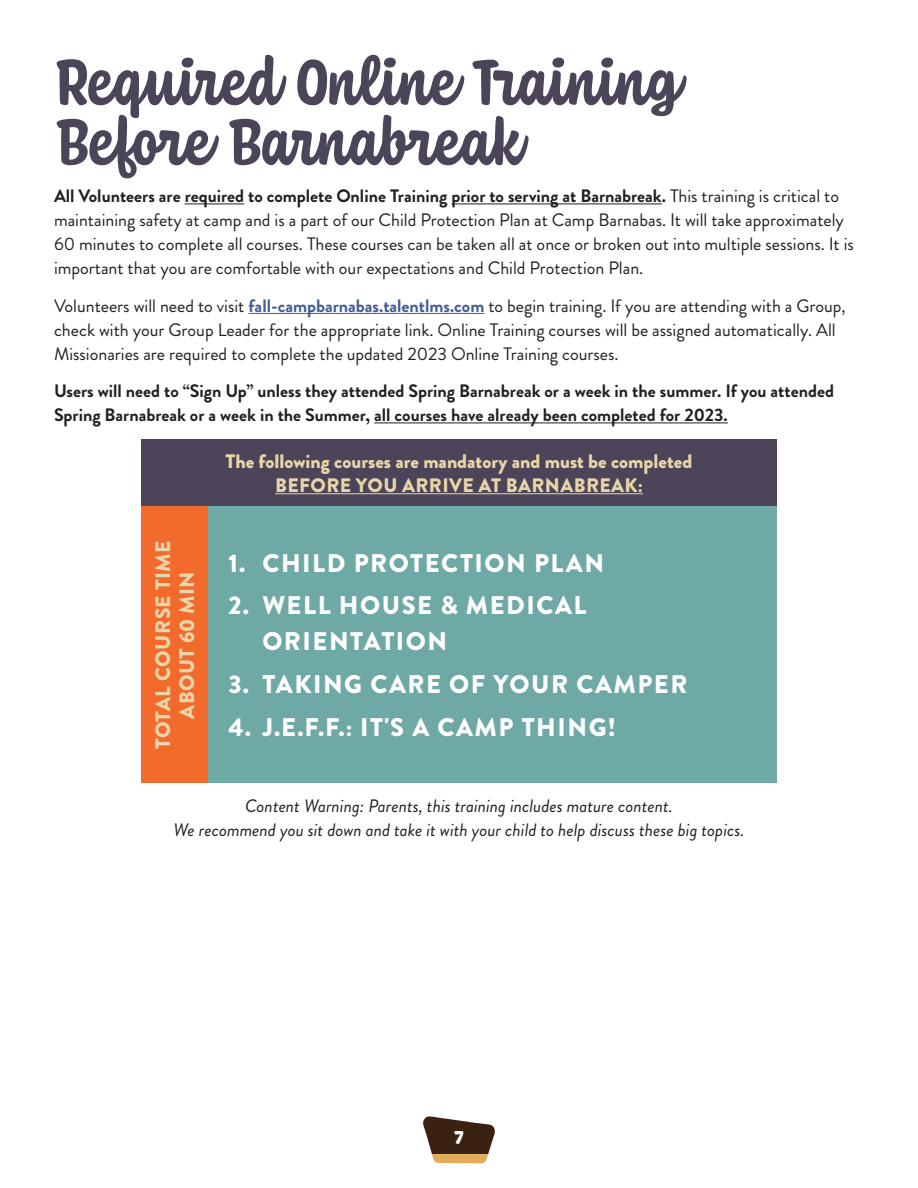
<style>
.page{position:relative;width:918px;height:1188px;background:#fff}
.page>*{position:absolute;margin:0;border:0;box-sizing:border-box;transform-origin:0 0}
.Fun_Header{font:700 67.5px/60px "Coniferous";letter-spacing:.015em;color:#4c4458}
.t1{font:900 25.5px/36px "Brandon Grotesque";letter-spacing:.06em;color:#fff}
.Copy{font:900 21px/24px "Brandon Grotesque";letter-spacing:.02em;color:#e8d5a9;text-align:center}
.t2{font:900 21px "Coniferous";color:#fff}
.Copy-2{font:900 19.5px/24px "Brandon Grotesque";color:#e8d5a9;text-align:center}
.Copy-3{font:18px/24px "Brandon Grotesque";color:#231f20}
.Copy-4{font:700 18px/24px "Brandon Grotesque";color:#231f20}
.Copy-5{font:italic 18px/24px "Brandon Grotesque";color:#231f20;text-align:center}
.s1{font-weight:700}
.s2{font-weight:700;color:#425b92}
</style>
<div class="page">
<hr style="left:185px;top:203px;width:59px;height:1px;background:#231f20">
<hr style="left:451px;top:203px;width:211px;height:1px;background:#231f20">
<hr style="left:248px;top:313px;width:236px;height:1px;background:#425b92">
<hr style="left:374px;top:422px;width:354px;height:1px;background:#231f20">
<div style="left:208px;top:506px;width:569px;height:277px;background:#6ea9a5"></div>
<div style="left:141px;top:506px;width:67px;height:277px;background:#f26a2c"></div>
<div style="left:141px;top:440px;width:636px;height:66px;background:#4c4458"></div>
<hr style="left:275px;top:493px;width:368px;height:1px;background:#e8d5a9">
<svg style="left:423px;top:1116px;width:72px;height:47px"></svg>
<p class="Fun_Header" style="left:54px;top:49px;width:628px">Required Online Training<br>Before Barnabreak</p>
<p class="Copy-3" style="left:54px;top:184px;width:801px"><span class="s1">All Volunteers are required to complete Online Training prior to serving at Barnabreak.</span> This training is critical to maintaining safety at camp and is a part of our Child Protection Plan at Camp Barnabas. It will take approximately 60 minutes to complete all courses. These courses can be taken all at once or broken out into multiple sessions. It is important that you are comfortable with our expectations and Child Protection Plan.</p>
<p class="Copy-3" style="left:54px;top:294px;width:793px">Volunteers will need to visit <span class="s2">fall-campbarnabas.talentlms.com</span> to begin training. If you are attending with a Group, check with your Group Leader for the appropriate link. Online Training courses will be assigned automatically. All<br>Missionaries are required to complete the updated 2023 Online Training courses.</p>
<p class="Copy-4" style="left:54px;top:379px;width:782px">Users will need to “Sign Up” unless they attended Spring Barnabreak or a week in the summer. If you attended<br>Spring Barnabreak or a week in the Summer, all courses have already been completed for 2023.</p>
<p class="Copy" style="left:151px;top:749px;width:210px;rotate:-90deg">TOTAL COURSE TIME<br>ABOUT 60 MIN</p>
<p class="Copy-2" style="left:226px;top:449px;width:468px">The following courses are mandatory and must be completed<br>BEFORE YOU ARRIVE AT BARNABREAK:</p>
<p class="t1" style="left:229px;top:545px;width:377px">1. CHILD PROTECTION PLAN</p>
<p class="t1" style="left:262px;top:588px;width:326px;text-indent:-34px">2. WELL HOUSE &amp; MEDICAL<br>ORIENTATION</p>
<p class="t1" style="left:229px;top:667px;width:460px">3. TAKING CARE OF YOUR CAMPER</p>
<p class="t1" style="left:229px;top:710px;width:389px">4. J.E.F.F.: IT'S A CAMP THING!</p>
<p class="Copy-5" style="left:173px;top:794px;width:573px">Content Warning: Parents, this training includes mature content.<br>We recommend you sit down and take it with your child to help discuss these big topics.</p>
<p class="t2" style="left:454px;top:1123px;width:11px">7</p>
</div>
